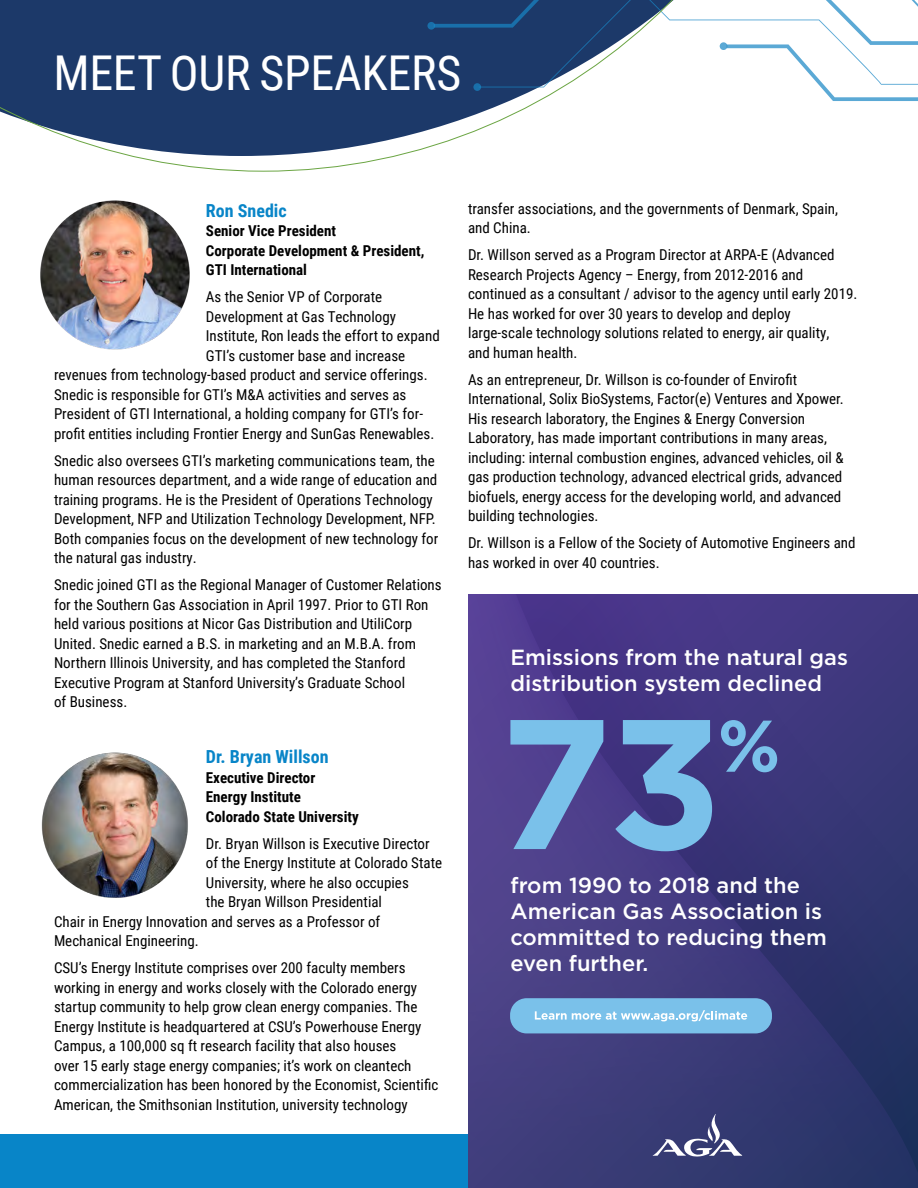
<style>
.page{position:relative;width:918px;height:1188px;background:#fff}
.page>*{position:absolute;margin:0;border:0;box-sizing:border-box;transform-origin:0 0}
.t1{font:48px "Roboto Condensed";letter-spacing:-.005em;color:#fff}
.t2{font:500 21.9px/26.2px "Gotham";color:#fff}
.t3{font:700 18px "Roboto Condensed";color:#0885c8}
.t4{font:15px/19.5px "Roboto Condensed";color:#000}
.t5{font:700 15px/19.5px "Roboto Condensed";color:#000}
</style>
<div class="page">
<div style="left:0;top:1134px;width:918px;height:54px;background:#0885c8"></div>
<svg style="left:838px;top:0;width:80px;height:101px"></svg>
<svg style="left:0;top:0;width:838px;height:172px"></svg>
<img style="left:40px;top:200px;width:150px;height:149px">
<img style="left:41px;top:752px;width:147px;height:146px">
<svg style="left:468px;top:594px;width:450px;height:594px;background:#3d397b"></svg>
<svg style="left:653px;top:1114px;width:89px;height:43px;background:#585c8b"></svg>
<svg style="left:510px;top:720px;width:93px;height:129px;background:#637bb8"></svg>
<svg style="left:615px;top:720px;width:97px;height:131px;background:#6083bb"></svg>
<svg style="left:721px;top:720px;width:56px;height:52px;background:#5872ad"></svg>
<div style="left:510px;top:998px;width:262px;height:35px;background:#7ac1ea;border-radius:17px"></div>
<svg style="left:535px;top:1010px;width:212px;height:11px"></svg>
<h1 class="t1" style="left:53px;top:39px;width:409px">MEET OUR SPEAKERS</h1>
<p class="t3" style="left:206px;top:198px;width:82px">Ron Snedic</p>
<p class="t5" style="left:206px;top:221px;width:220px">Senior Vice President<br>Corporate Development &amp; President,<br>GTI International</p>
<p class="t4" style="left:206px;top:287px;width:178px">As the Senior VP of Corporate</p>
<p class="t4" style="left:206px;top:306px;width:192px">Development at Gas Technology</p>
<p class="t4" style="left:206px;top:326px;width:235px">Institute, Ron leads the effort to expand</p>
<p class="t4" style="left:206px;top:345px;width:201px">GTI’s customer base and increase</p>
<p class="t4" style="left:54px;top:365px;width:375px">revenues from technology-based product and service offerings.</p>
<p class="t4" style="left:54px;top:384px;width:354px">Snedic is responsible for GTI’s M&amp;A activities and serves as</p>
<p class="t4" style="left:54px;top:404px;width:371px">President of GTI International, a holding company for GTI’s for-</p>
<p class="t4" style="left:54px;top:423px;width:382px">profit entities including Frontier Energy and SunGas Renewables.</p>
<p class="t4" style="left:54px;top:450px;width:386px">Snedic also oversees GTI’s marketing communications team, the human resources department, and a wide range of education and training programs. He is the President of Operations Technology Development, NFP and Utilization Technology Development, NFP.<br>Both companies focus on the development of new technology for the natural gas industry.</p>
<p class="t4" style="left:54px;top:575px;width:389px">Snedic joined GTI as the Regional Manager of Customer Relations for the Southern Gas Association in April 1997. Prior to GTI Ron held various positions at Nicor Gas Distribution and UtiliCorp United. Snedic earned a B.S. in marketing and an M.B.A. from Northern Illinois University, and has completed the Stanford Executive Program at Stanford University’s Graduate School<br>of Business.</p>
<p class="t3" style="left:206px;top:744px;width:124px">Dr. Bryan Willson</p>
<p class="t5" style="left:206px;top:767px;width:154px">Executive Director<br>Energy Institute<br>Colorado State University</p>
<p class="t4" style="left:206px;top:833px;width:225px">Dr. Bryan Willson is Executive Director</p>
<p class="t4" style="left:206px;top:853px;width:238px">of the Energy Institute at Colorado State</p>
<p class="t4" style="left:206px;top:872px;width:204px">University, where he also occupies</p>
<p class="t4" style="left:206px;top:892px;width:178px">the Bryan Willson Presidential</p>
<p class="t4" style="left:54px;top:911px;width:328px">Chair in Energy Innovation and serves as a Professor of</p>
<p class="t4" style="left:54px;top:931px;width:146px">Mechanical Engineering.</p>
<p class="t4" style="left:54px;top:958px;width:386px">CSU’s Energy Institute comprises over 200 faculty members working in energy and works closely with the Colorado energy startup community to help grow clean energy companies. The Energy Institute is headquartered at CSU’s Powerhouse Energy Campus, a 100,000 sq ft research facility that also houses<br>over 15 early stage energy companies; it’s work on cleantech commercialization has been honored by the Economist, Scientific American, the Smithsonian Institution, university technology</p>
<p class="t4" style="left:468px;top:198px;width:372px">transfer associations, and the governments of Denmark, Spain, and China.</p>
<p class="t4" style="left:468px;top:245px;width:391px">Dr. Willson served as a Program Director at ARPA-E (Advanced Research Projects Agency – Energy, from 2012-2016 and continued as a consultant / advisor to the agency until early 2019.<br>He has worked for over 30 years to develop and deploy large-scale technology solutions related to energy, air quality,<br>and human health.</p>
<p class="t4" style="left:468px;top:369px;width:377px">As an entrepreneur, Dr. Willson is co-founder of Envirofit International, Solix BioSystems, Factor(e) Ventures and Xpower.<br>His research laboratory, the Engines &amp; Energy Conversion Laboratory, has made important contributions in many areas, including: internal combustion engines, advanced vehicles, oil &amp; gas production technology, advanced electrical grids, advanced biofuels, energy access for the developing world, and advanced building technologies.</p>
<p class="t4" style="left:468px;top:533px;width:389px">Dr. Willson is a Fellow of the Society of Automotive Engineers and has worked in over 40 countries.</p>
<h2 class="t2" style="left:510px;top:644px;width:339px">Emissions from the natural gas distribution system declined</h2>
<h2 class="t2" style="left:510px;top:871px;width:318px">from 1990 to 2018 and the<br>American Gas Association is committed to reducing them even further.</h2>
</div>
